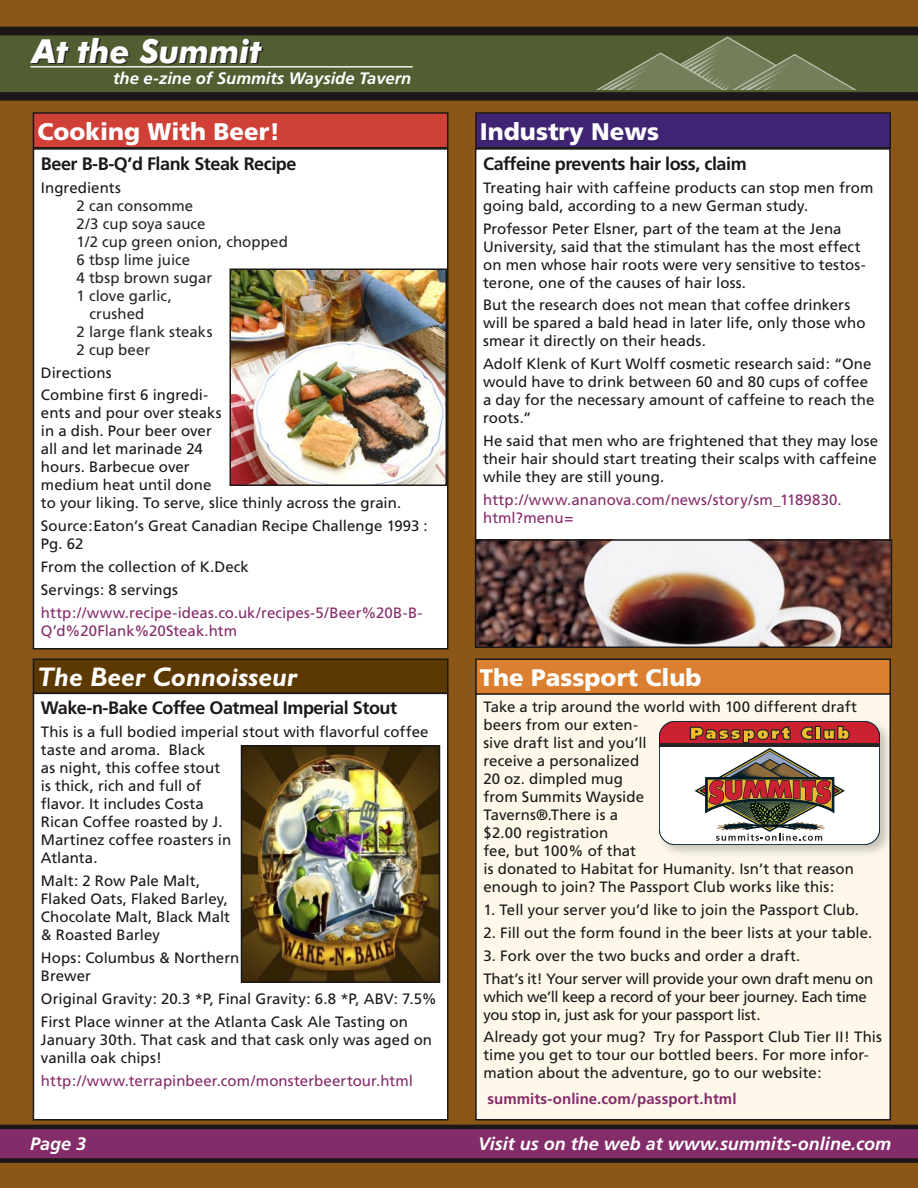
<style>
.page{position:relative;width:918px;height:1188px;background:#8b5719}
.page>*{position:absolute;margin:0;border:0;box-sizing:border-box;transform-origin:0 0}
.t1{font:italic 700 33.15px "Futura BT";color:#fff}
.News_Box_Titles{font:italic 700 27px "Gill Sans";color:#fff}
.News_Box_Titles-2{font:900 24px "Frutiger";color:#fff}
.Heads_in_Shorts{font:700 18px "Frutiger";letter-spacing:-.025em;color:#1c1819}
.Footer_Type{font:italic 700 18px "Frutiger";color:#fff}
.t2{font:italic 700 16.5px "Frutiger";color:#fff}
.Feature{font:15px/18px "Frutiger";color:#1c1819}
.Feature-2{font:15px/18px "Frutiger";letter-spacing:.005em;color:#842b69}
.Feature-3{font:15px/18px "Frutiger";letter-spacing:-.02em;color:#1c1819}
.feature_-_recipe_-_ingred_list{font:15px/18px "Frutiger";letter-spacing:.005em;color:#272525}
.Body_copy{font:700 15px "Frutiger";letter-spacing:.005em;color:#842b69}
</style>
<div class="page">
<svg style="left:0;top:1125px;width:918px;height:38px"></svg>
<svg style="left:0;top:27px;width:918px;height:74px"></svg>
<svg style="left:0;top:34px;width:918px;height:60px"></svg>
<hr style="left:30px;top:66px;width:383px;height:2px;background:#fff">
<svg style="left:567px;top:36px;width:324px;height:54px"></svg>
<div style="left:33px;top:149px;width:415px;height:500px;background:#fff"></div>
<div style="left:33px;top:148px;width:415px;height:501px;border:2px solid #1c1819"></div>
<div style="left:33px;top:659px;width:415px;height:34px;background:#5c3900"></div>
<div style="left:33px;top:658px;width:415px;height:36px;border:2px solid #1c1819"></div>
<div style="left:33px;top:693px;width:415px;height:427px;background:#fff"></div>
<div style="left:33px;top:693px;width:415px;height:427px;border:2px solid #1c1819"></div>
<div style="left:476px;top:693px;width:414px;height:427px;background:#fdf8ea"></div>
<div style="left:475px;top:693px;width:416px;height:427px;border:2px solid #1c1819"></div>
<div style="left:655px;top:717px;width:240px;height:143px;background:#272525;opacity:.25"></div>
<div style="left:659px;top:721px;width:221px;height:124px;background:#fff;border-radius:16px"></div>
<div style="left:659px;top:731px;width:221px;height:16px;background:#272525"></div>
<div style="left:659px;top:721px;width:221px;height:22px;background:#cc2131"></div>
<svg style="left:690px;top:726px;width:160px;height:115px"></svg>
<div style="left:659px;top:721px;width:221px;height:124px;border:1px solid #001b27;border-radius:16px"></div>
<img style="left:244px;top:748px;width:193px;height:232px">
<div style="left:241px;top:745px;width:199px;height:238px;border:2px solid #1c1819"></div>
<img style="left:232px;top:271px;width:212px;height:212px">
<div style="left:229px;top:268px;width:218px;height:218px;border:2px solid #1c1819"></div>
<div style="left:476px;top:149px;width:414px;height:498px;background:#fff"></div>
<div style="left:33px;top:113px;width:415px;height:35px;background:#cf4037"></div>
<div style="left:33px;top:112px;width:415px;height:36px;border:2px solid #1c1819"></div>
<div style="left:476px;top:113px;width:414px;height:35px;background:#402474"></div>
<div style="left:475px;top:112px;width:416px;height:36px;border:2px solid #1c1819"></div>
<img style="left:478px;top:542px;width:411px;height:103px">
<div style="left:475px;top:539px;width:417px;height:109px;border:2px solid #1c1819"></div>
<div style="left:476px;top:659px;width:414px;height:35px;background:#db7f31"></div>
<div style="left:475px;top:658px;width:416px;height:37px;border:2px solid #1c1819"></div>
<p class="t1" style="left:32px;top:31px;width:231px">At the Summit</p>
<p class="t2" style="left:113px;top:68px;width:300px">the e-zine of Summits Wayside Tavern</p>
<p class="News_Box_Titles-2" style="left:37px;top:117px;width:244px">Cooking With Beer!</p>
<p class="News_Box_Titles-2" style="left:480px;top:117px;width:181px">Industry News</p>
<p class="Heads_in_Shorts" style="left:41px;top:153px;width:257px">Beer B-B-Q’d Flank Steak Recipe</p>
<p class="Feature" style="left:41px;top:179px;width:81px">Ingredients</p>
<p class="feature_-_recipe_-_ingred_list" style="left:77px;top:197px;width:118px">2 can consomme</p>
<p class="feature_-_recipe_-_ingred_list" style="left:77px;top:215px;width:131px">2/3 cup soya sauce</p>
<p class="feature_-_recipe_-_ingred_list" style="left:77px;top:233px;width:213px">1/2 cup green onion, chopped</p>
<p class="feature_-_recipe_-_ingred_list" style="left:77px;top:251px;width:115px">6 tbsp lime juice</p>
<p class="feature_-_recipe_-_ingred_list" style="left:77px;top:269px;width:137px">4 tbsp brown sugar</p>
<p class="feature_-_recipe_-_ingred_list" style="left:90px;top:287px;width:84px;text-indent:-13px">1 clove garlic, crushed</p>
<p class="feature_-_recipe_-_ingred_list" style="left:77px;top:323px;width:137px">2 large flank steaks</p>
<p class="feature_-_recipe_-_ingred_list" style="left:77px;top:341px;width:75px">2 cup beer</p>
<p class="Feature" style="left:41px;top:364px;width:72px">Directions</p>
<p class="Feature" style="left:41px;top:386px;width:362px">Combine first 6 ingredi-<br>ents and pour over steaks<br>in a dish. Pour beer over<br>all and let marinade 24<br>hours. Barbecue over<br>medium heat until done<br>to your liking. To serve, slice thinly across the grain.</p>
<p class="Feature" style="left:41px;top:517px;width:388px">Source:Eaton’s Great Canadian Recipe Challenge 1993 :<br>Pg. 62</p>
<p class="Feature" style="left:41px;top:558px;width:209px">From the collection of K.Deck</p>
<p class="Feature" style="left:41px;top:581px;width:139px">Servings: 8 servings</p>
<p class="Feature-2" style="left:41px;top:604px;width:383px">http://www.recipe-ideas.co.uk/recipes-5/Beer%20B-B-<br>Q’d%20Flank%20Steak.htm</p>
<p class="News_Box_Titles" style="left:37px;top:662px;width:261px">The Beer Connoisseur</p>
<p class="Heads_in_Shorts" style="left:41px;top:698px;width:358px">Wake-n-Bake Coffee Oatmeal Imperial Stout</p>
<p class="Feature" style="left:41px;top:723px;width:389px">This is a full bodied imperial stout with flavorful coffee taste and aroma. Black<br>as night, this coffee stout<br>is thick, rich and full of<br>flavor. It includes Costa<br>Rican Coffee roasted by J.<br>Martinez coffee roasters in<br>Atlanta.</p>
<p class="Feature" style="left:41px;top:872px;width:191px">Malt: 2 Row Pale Malt,<br>Flaked Oats, Flaked Barley,<br>Chocolate Malt, Black Malt &amp; Roasted Barley</p>
<p class="Feature" style="left:41px;top:949px;width:200px">Hops: Columbus &amp; Northern<br>Brewer</p>
<p class="Feature" style="left:41px;top:990px;width:397px">Original Gravity: 20.3 *P, Final Gravity: 6.8 *P, ABV: 7.5%</p>
<p class="Feature" style="left:41px;top:1013px;width:393px">First Place winner at the Atlanta Cask Ale Tasting on<br>January 30th. That cask and that cask only was aged on vanilla oak chips!</p>
<p class="Feature-2" style="left:41px;top:1071px;width:374px">http://www.terrapinbeer.com/monsterbeertour.html</p>
<p class="Heads_in_Shorts" style="left:483px;top:153px;width:265px">Caffeine prevents hair loss, claim</p>
<p class="Feature" style="left:483px;top:179px;width:392px">Treating hair with caffeine products can stop men from going bald, according to a new German study.</p>
<p class="Feature" style="left:483px;top:220px;width:384px">Professor Peter Elsner, part of the team at the Jena University, said that the stimulant has the most effect on men whose hair roots were very sensitive to testos&shy;terone, one of the causes of hair loss.</p>
<p class="Feature" style="left:483px;top:296px;width:384px">But the research does not mean that coffee drinkers will be spared a bald head in later life, only those who smear it directly on their heads.</p>
<p class="Feature" style="left:483px;top:355px;width:393px">Adolf Klenk of Kurt Wolff cosmetic research said: “One would have to drink between 60 and 80 cups of coffee a day for the necessary amount of caffeine to reach the roots.”</p>
<p class="Feature" style="left:483px;top:432px;width:397px;text-align:justify">He said that men who are frightened that they may lose their hair should start treating their scalps with caffeine while they are still young.</p>
<p class="Feature-2" style="left:483px;top:491px;width:360px">http://www.ananova.com/news/story/sm_1189830. html?menu=</p>
<p class="News_Box_Titles-2" style="left:480px;top:663px;width:223px">The Passport Club</p>
<p class="Feature" style="left:483px;top:698px;width:375px">Take a trip around the world with 100 different draft beers from our exten-<br>sive draft list and you’ll<br>receive a personalized<br>20 oz. dimpled mug<br>from Summits Wayside<br>Taverns®.There is a<br>$2.00 registration<br>fee, but 100% of that<br>is donated to Habitat for Humanity. Isn’t that reason enough to join? The Passport Club works like this:</p>
<p class="Feature" style="left:483px;top:901px;width:377px">1. Tell your server you’d like to join the Passport Club.</p>
<p class="Feature" style="left:483px;top:924px;width:390px">2. Fill out the form found in the beer lists at your table.</p>
<p class="Feature" style="left:483px;top:947px;width:318px">3. Fork over the two bucks and order a draft.</p>
<p class="Feature-3" style="left:483px;top:969px;width:391px">That’s it! Your server will provide your own draft menu on which we’ll keep a record of your beer journey. Each time you stop in, just ask for your passport list.</p>
<p class="Feature" style="left:483px;top:1028px;width:400px">Already got your mug? Try for Passport Club Tier II! This time you get to tour our bottled beers. For more infor&shy;mation about the adventure, go to our website:</p>
<p class="Body_copy" style="left:488px;top:1090px;width:250px">summits-online.com/passport.html</p>
<p class="Footer_Type" style="left:30px;top:1133px;width:58px">Page 3</p>
<p class="Footer_Type" style="left:478px;top:1134px;width:414px">Visit us on the web at www.summits-online.com</p>
</div>
